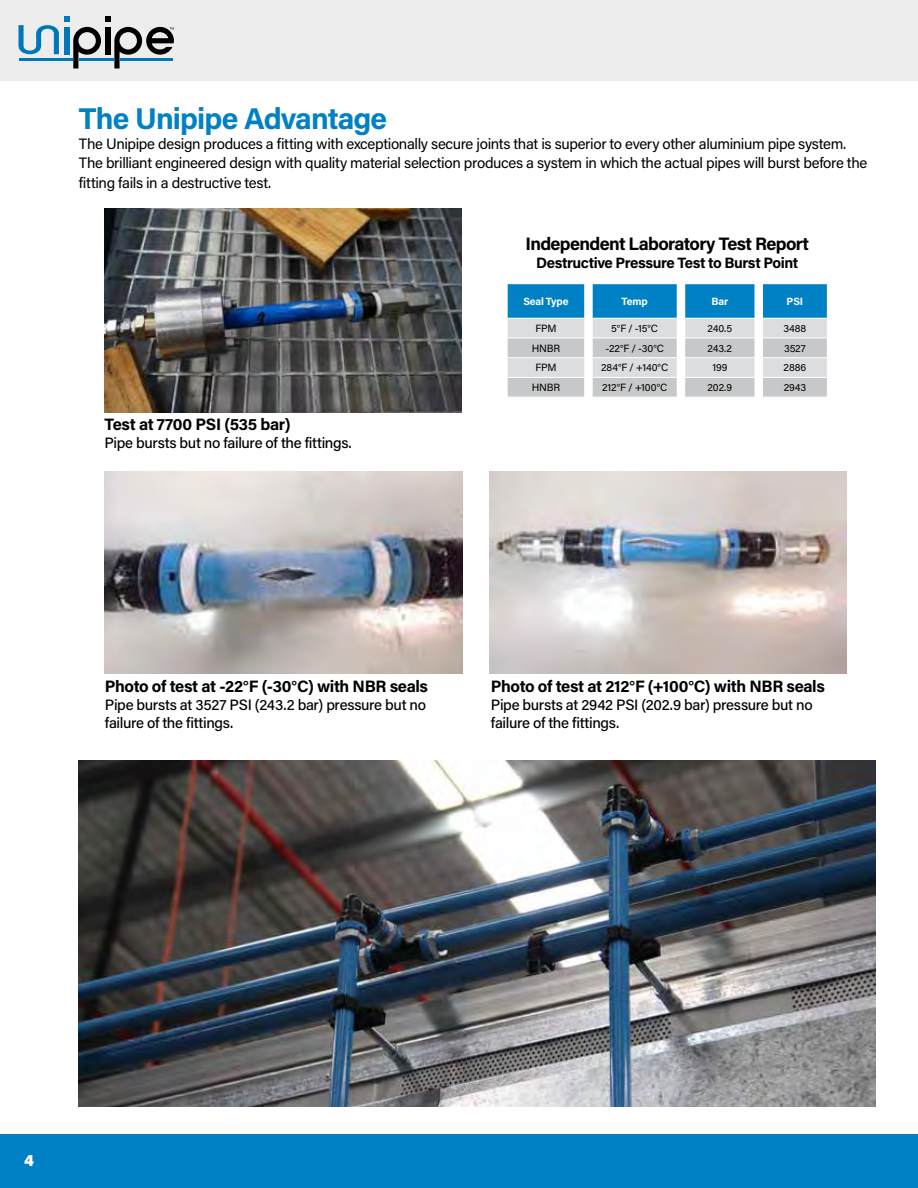
<style>
.page{position:relative;width:918px;height:1188px;background:#fff}
.page>*{position:absolute;margin:0;border:0;box-sizing:border-box;transform-origin:0 0}
.t1{font:700 30px "Acumin Pro";letter-spacing:-.03em;color:#0080c5}
.t2{font:700 18px "Acumin Pro";letter-spacing:-.035em;color:#000}
.t3{font:700 16.5px "Acumin Pro";letter-spacing:-.025em;color:#000}
.t4{font:900 16.5px "Acumin Pro";color:#fff}
.t5{font:15px/19.5px "Acumin Pro";letter-spacing:-.025em;color:#000}
.t6{font:500 15px/18px "Acumin Pro";letter-spacing:-.02em;color:#000}
.t7{font:700 15px "Acumin Pro";letter-spacing:-.03em;color:#000}
.t8{font:10.5px "Acumin Pro";letter-spacing:-.01em;color:#000}
.t9{font:700 10.5px "Acumin Pro";letter-spacing:-.015em;color:#fff}
</style>
<div class="page">
<div style="left:0;top:0;width:918px;height:81px;background:#ededee"></div>
<div style="left:0;top:1134px;width:918px;height:54px;background:#0080c5"></div>
<svg style="left:18px;top:16px;width:156px;height:52px"></svg>
<img style="left:79px;top:761px;width:797px;height:346px">
<img style="left:490px;top:471px;width:357px;height:203px">
<img style="left:105px;top:471px;width:357px;height:203px">
<img style="left:105px;top:209px;width:357px;height:204px">
<svg style="left:508px;top:284px;width:319px;height:113px;background:#9dc1d4"></svg>
<h1 class="t1" style="left:79px;top:98px;width:310px">The Unipipe Advantage</h1>
<p class="t5" style="left:79px;top:133px;width:790px">The Unipipe design produces a fitting with exceptionally secure joints that is superior to every other aluminium pipe system.<br>The brilliant engineered design with quality material selection produces a system in which the actual pipes will burst before the fitting fails in a destructive test.</p>
<p class="t3" style="left:105px;top:413px;width:187px">Test at 7700 PSI (535 bar)</p>
<p class="t6" style="left:105px;top:433px;width:249px">Pipe bursts but no failure of the fittings.</p>
<p class="t2" style="left:525px;top:231px;width:285px">Independent Laboratory Test Report</p>
<p class="t7" style="left:536px;top:252px;width:264px">Destructive Pressure Test to Burst Point</p>
<p class="t9" style="left:523px;top:294px;width:47px">Seal Type</p>
<p class="t9" style="left:622px;top:294px;width:28px">Temp</p>
<p class="t9" style="left:711px;top:294px;width:18px">Bar</p>
<p class="t9" style="left:787px;top:294px;width:18px">PSI</p>
<p class="t8" style="left:535px;top:321px;width:23px">FPM</p>
<p class="t8" style="left:611px;top:321px;width:48px">5°F / -15°C</p>
<p class="t8" style="left:708px;top:321px;width:26px">240.5</p>
<p class="t8" style="left:783px;top:321px;width:24px">3488</p>
<p class="t8" style="left:532px;top:341px;width:30px">HNBR</p>
<p class="t8" style="left:605px;top:341px;width:60px">-22°F / -30°C</p>
<p class="t8" style="left:708px;top:341px;width:26px">243.2</p>
<p class="t8" style="left:784px;top:341px;width:23px">3527</p>
<p class="t8" style="left:535px;top:360px;width:23px">FPM</p>
<p class="t8" style="left:601px;top:360px;width:69px">284°F / +140°C</p>
<p class="t8" style="left:712px;top:360px;width:17px">199</p>
<p class="t8" style="left:784px;top:360px;width:24px">2886</p>
<p class="t8" style="left:532px;top:380px;width:30px">HNBR</p>
<p class="t8" style="left:602px;top:380px;width:67px">212°F / +100°C</p>
<p class="t8" style="left:708px;top:380px;width:26px">202.9</p>
<p class="t8" style="left:784px;top:380px;width:24px">2943</p>
<p class="t3" style="left:105px;top:674px;width:325px">Photo of test at -22°F (-30°C) with NBR seals</p>
<p class="t6" style="left:105px;top:695px;width:323px">Pipe bursts at 3527 PSI (243.2 bar) pressure but no failure of the fittings.</p>
<p class="t3" style="left:491px;top:674px;width:335px">Photo of test at 212°F (+100°C) with NBR seals</p>
<p class="t6" style="left:491px;top:695px;width:323px">Pipe bursts at 2942 PSI (202.9 bar) pressure but no failure of the fittings.</p>
<p class="t4" style="left:24px;top:1149px;width:11px">4</p>
</div>
